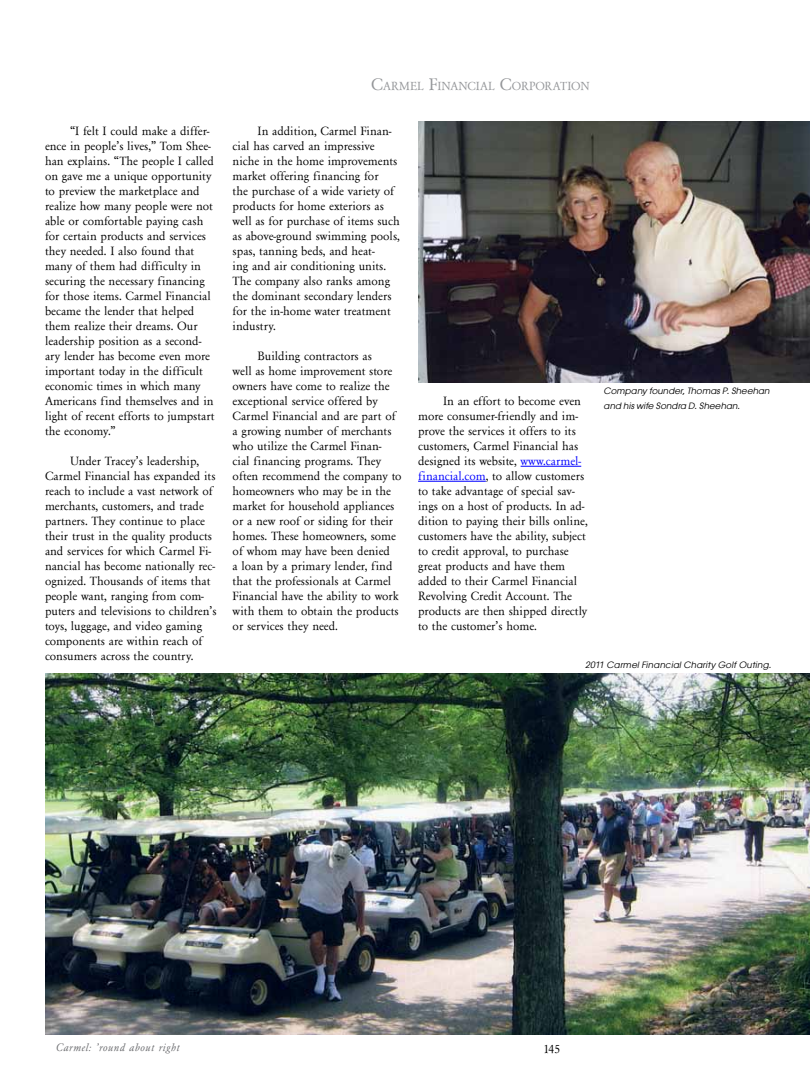
<style>
.page{position:relative;width:810px;height:1080px;background:#fff}
.page>*{position:absolute;margin:0;border:0;box-sizing:border-box;transform-origin:0 0}
.t1{font:12.5px/15px "Garamond";color:#000}
.t2{font:12.25px "Garamond";color:#939598}
.t3{font:italic 11.25px "Garamond";letter-spacing:.05em;color:#6d6e71}
.t4{font:italic 8.75px/15px "Atlanta";letter-spacing:.015em;color:#000}
.s1{font-size:17.5px}
.s2{color:#00f}
</style>
<div class="page">
<hr style="left:521px;top:466px;width:60px;height:1px;background:#00f">
<hr style="left:418px;top:481px;width:68px;height:1px;background:#00f">
<img style="left:418px;top:121px;width:392px;height:261px">
<img style="left:45px;top:673px;width:765px;height:362px">
<p class="t1" style="left:45px;top:124px;width:171px;text-indent:25px">“I felt I could make a differ&shy;ence in people’s lives,” Tom Shee&shy;han explains. “The people I called on gave me a unique opportunity to preview the marketplace and realize how many people were not able or comfortable paying cash for certain products and services they needed. I also found that many of them had difficulty in securing the necessary financing for those items. Carmel Financial became the lender that helped them realize their dreams. Our leadership position as a second&shy;ary lender has become even more important today in the difficult economic times in which many<br>Americans find themselves and in light of recent efforts to jumpstart the economy.”</p>
<p class="t1" style="left:45px;top:454px;width:173px;text-indent:25px">Under Tracey’s leadership,<br>Carmel Financial has expanded its reach to include a vast network of merchants, customers, and trade partners. They continue to place their trust in the quality products and services for which Carmel Fi&shy;nancial has become nationally rec&shy;ognized. Thousands of items that people want, ranging from com&shy;puters and televisions to children’s toys, luggage, and video gaming components are within reach of consumers across the country.</p>
<p class="t2" style="left:371px;top:79px;width:220px"><span class="s1">C</span>ARMEL <span class="s1">F</span>INANCIAL <span class="s1">C</span>ORPORATION</p>
<p class="t1" style="left:233px;top:124px;width:169px;text-indent:25px">In addition, Carmel Finan&shy;cial has carved an impressive niche in the home improvements market offering financing for<br>the purchase of a wide variety of products for home exteriors as well as for purchase of items such as above-ground swimming pools, spas, tanning beds, and heat-<br>ing and air conditioning units.<br>The company also ranks among the dominant secondary lenders for the in-home water treatment industry.</p>
<p class="t1" style="left:233px;top:349px;width:170px;text-indent:25px">Building contractors as<br>well as home improvement store owners have come to realize the exceptional service offered by<br>Carmel Financial and are part of a growing number of merchants who utilize the Carmel Finan-<br>cial financing programs. They often recommend the company to homeowners who may be in the market for household appliances or a new roof or siding for their homes. These homeowners, some of whom may have been denied<br>a loan by a primary lender, find that the professionals at Carmel<br>Financial have the ability to work with them to obtain the products or services they need.</p>
<p class="t1" style="left:418px;top:394px;width:171px;text-indent:25px">In an effort to become even more consumer-friendly and im&shy;prove the services it offers to its customers, Carmel Financial has designed its website, <span class="s2">www.carmel&shy;financial.com</span>, to allow customers to take advantage of special sav&shy;ings on a host of products. In ad&shy;dition to paying their bills online, customers have the ability, subject to credit approval, to purchase great products and have them added to their Carmel Financial<br>Revolving Credit Account. The products are then shipped directly to the customer’s home.</p>
<p class="t4" style="left:604px;top:383px;width:168px">Company founder, Thomas P. Sheehan and his wife Sondra D. Sheehan.</p>
<p class="t4" style="left:585px;top:657px;width:188px">2011 Carmel Financial Charity Golf Outing.</p>
<p class="t3" style="left:56px;top:1041px;width:125px">Carmel: ’round about right</p>
<p class="t1" style="left:544px;top:1042px;width:18px">145</p>
</div>
